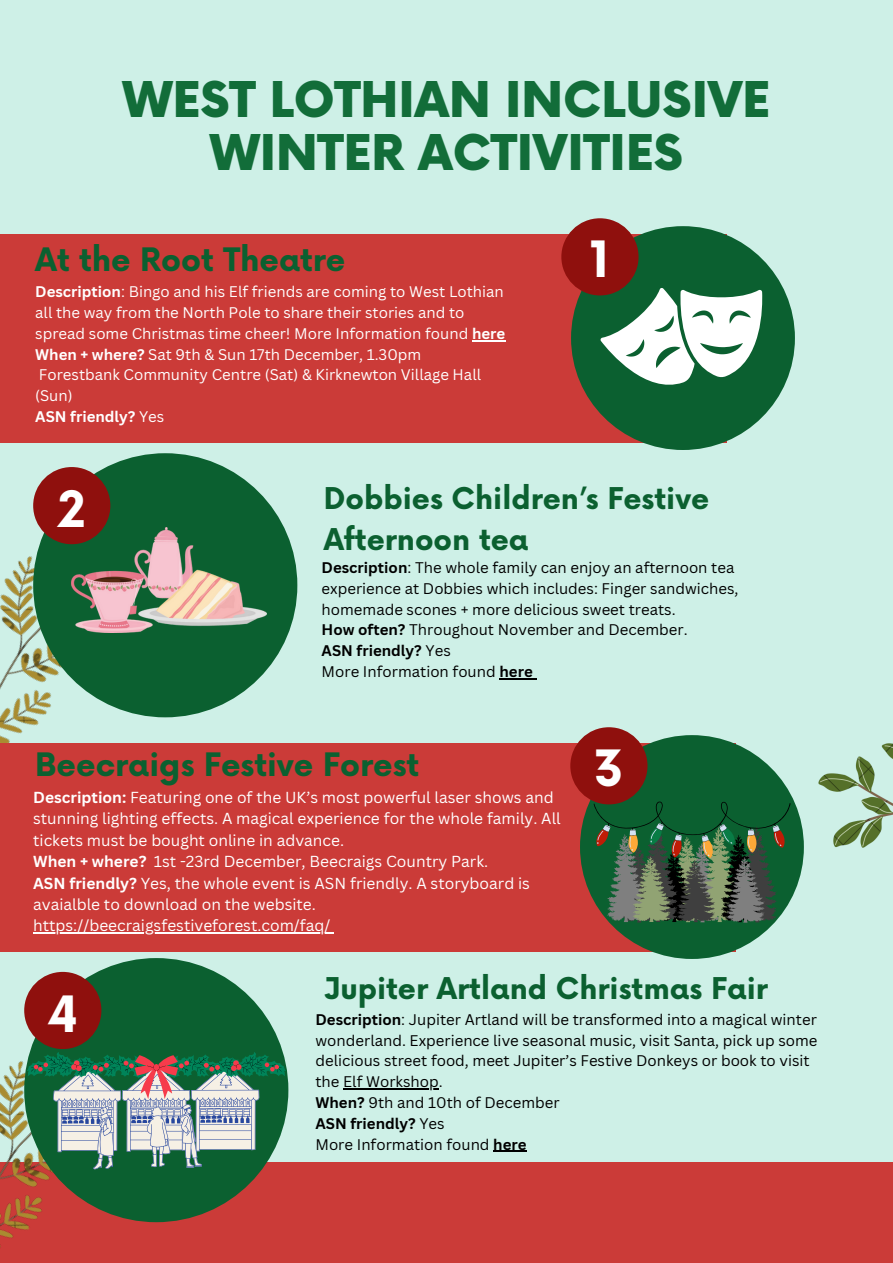
<style>
.page{position:relative;width:893px;height:1263px;background:#cef0e7}
.page>*{position:absolute;margin:0;border:0;box-sizing:border-box;transform-origin:0 0}
.t1{font:700 48.75px "Now";color:#fff}
.t2{font:900 48px/52.9px "Now";color:#126d39;text-align:center}
.t3{font:700 31.5px "Now";color:#0b6030}
.t4{font:700 29.25px/41.1px "Now";color:#0b6030}
.t5{font:15.52px/21.4px "Canva Sans";color:#fff}
.t6{font:15px/20.9px "Canva Sans";color:#000}
.t7{font:15px/20.9px "Canva Sans";color:#fff}
.t8{font:700 15px "Canva Sans";color:#000}
.t9{font:700 15px "Canva Sans";color:#fff}
.s1{font-weight:700}
.s2{font-weight:400}
</style>
<div class="page">
<img style="left:818px;top:743px;width:75px;height:105px">
<div style="left:0;top:1162px;width:893px;height:101px;background:#cb3b38"></div>
<img style="left:0;top:442px;width:99px;height:57px">
<div style="left:0;top:234px;width:727px;height:208px;background:#cb3b38"></div>
<div style="left:571px;top:226px;width:224px;height:224px;background:#0b6030;border-radius:50%"></div>
<div style="left:561px;top:218px;width:77px;height:77px;background:#8f100d;border-radius:50%"></div>
<img style="left:0;top:512px;width:158px;height:231px">
<div style="left:33px;top:453px;width:264px;height:264px;background:#0b6030;border-radius:50%"></div>
<div style="left:33px;top:467px;width:77px;height:77px;background:#8f100d;border-radius:50%"></div>
<div style="left:0;top:743px;width:736px;height:208px;background:#cb3b38"></div>
<div style="left:580px;top:735px;width:224px;height:224px;background:#0b6030;border-radius:50%"></div>
<div style="left:570px;top:727px;width:77px;height:77px;background:#8f100d;border-radius:50%"></div>
<img style="left:0;top:1017px;width:145px;height:231px">
<div style="left:24px;top:958px;width:264px;height:264px;background:#0b6030;border-radius:50%"></div>
<div style="left:24px;top:972px;width:77px;height:77px;background:#8f100d;border-radius:50%"></div>
<svg style="left:600px;top:287px;width:162px;height:98px"></svg>
<img style="left:72px;top:527px;width:194px;height:105px">
<svg style="left:593px;top:801px;width:197px;height:121px"></svg>
<hr style="left:499px;top:678px;width:34px;height:1px;background:#000">
<svg style="left:27px;top:1052px;width:259px;height:117px"></svg>
<hr style="left:472px;top:340px;width:33px;height:1px;background:#fff">
<hr style="left:33px;top:932px;width:297px;height:1px;background:#fff">
<hr style="left:343px;top:1088px;width:96px;height:1px;background:#000">
<hr style="left:493px;top:1151px;width:33px;height:1px;background:#000">
<p class="t2" style="left:123px;top:77px;width:649px">WEST LOTHIAN INCLUSIVE<br>WINTER ACTIVITIES</p>
<p class="t3" style="left:35px;top:243px;width:311px">At the Root Theatre</p>
<p class="t1" style="left:590px;top:233px;width:22px">1</p>
<p class="t7" style="left:35px;top:281px;width:471px"><span class="s1">Description</span>: Bingo and his Elf friends are coming to West Lothian all the way from the North Pole to share their stories and to spread some Christmas time cheer! More Information found <span class="s1">here</span></p>
<p class="t7" style="left:35px;top:343px;width:387px"><span class="s1">When + where?</span> Sat 9th &amp; Sun 17th December, 1.30pm</p>
<p class="t7" style="left:35px;top:364px;width:447px">Forestbank Community Centre (Sat) &amp; Kirknewton Village Hall (Sun)</p>
<p class="t9" style="left:35px;top:406px;width:131px">ASN friendly? <span class="s2">Yes</span></p>
<p class="t1" style="left:58px;top:483px;width:29px">2</p>
<p class="t4" style="left:324px;top:479px;width:387px">Dobbies Children’s Festive<br>Afternoon tea</p>
<p class="t6" style="left:322px;top:557px;width:418px"><span class="s1">Description</span>: The whole family can enjoy an afternoon tea experience at Dobbies which includes: Finger sandwiches, homemade scones + more delicious sweet treats.</p>
<p class="t6" style="left:322px;top:619px;width:367px"><span class="s1">How often?</span> Throughout November and December.</p>
<p class="t8" style="left:322px;top:640px;width:131px">ASN friendly? <span class="s2">Yes</span></p>
<p class="t6" style="left:322px;top:661px;width:213px">More Information found <span class="s1">here</span></p>
<p class="t3" style="left:35px;top:748px;width:385px">Beecraigs Festive Forest</p>
<p class="t5" style="left:33px;top:786px;width:529px"><span class="s1">Description:</span> Featuring one of the UK’s most powerful laser shows and stunning lighting effects. A magical experience for the whole family. All tickets must be bought online in advance.</p>
<p class="t5" style="left:33px;top:850px;width:456px"><span class="s1">When + where?</span> 1st -23rd December, Beecraigs Country Park.</p>
<p class="t5" style="left:33px;top:872px;width:498px"><span class="s1">ASN friendly?</span> Yes, the whole event is ASN friendly. A storyboard is avaialble to download on the website. https://beecraigsfestiveforest.com/faq/</p>
<p class="t1" style="left:594px;top:742px;width:31px">3</p>
<p class="t1" style="left:47px;top:988px;width:33px">4</p>
<p class="t4" style="left:324px;top:970px;width:446px">Jupiter Artland Christmas Fair</p>
<p class="t6" style="left:315px;top:1008px;width:503px"><span class="s1">Description</span>: Jupiter Artland will be transformed into a magical winter wonderland. Experience live seasonal music, visit Santa, pick up some delicious street food, meet Jupiter’s Festive Donkeys or book to visit the Elf Workshop.</p>
<p class="t6" style="left:315px;top:1092px;width:246px"><span class="s1">When?</span> 9th and 10th of December</p>
<p class="t8" style="left:315px;top:1113px;width:131px">ASN friendly? <span class="s2">Yes</span></p>
<p class="t6" style="left:315px;top:1133px;width:213px">More Information found <span class="s1">here</span></p>
</div>
